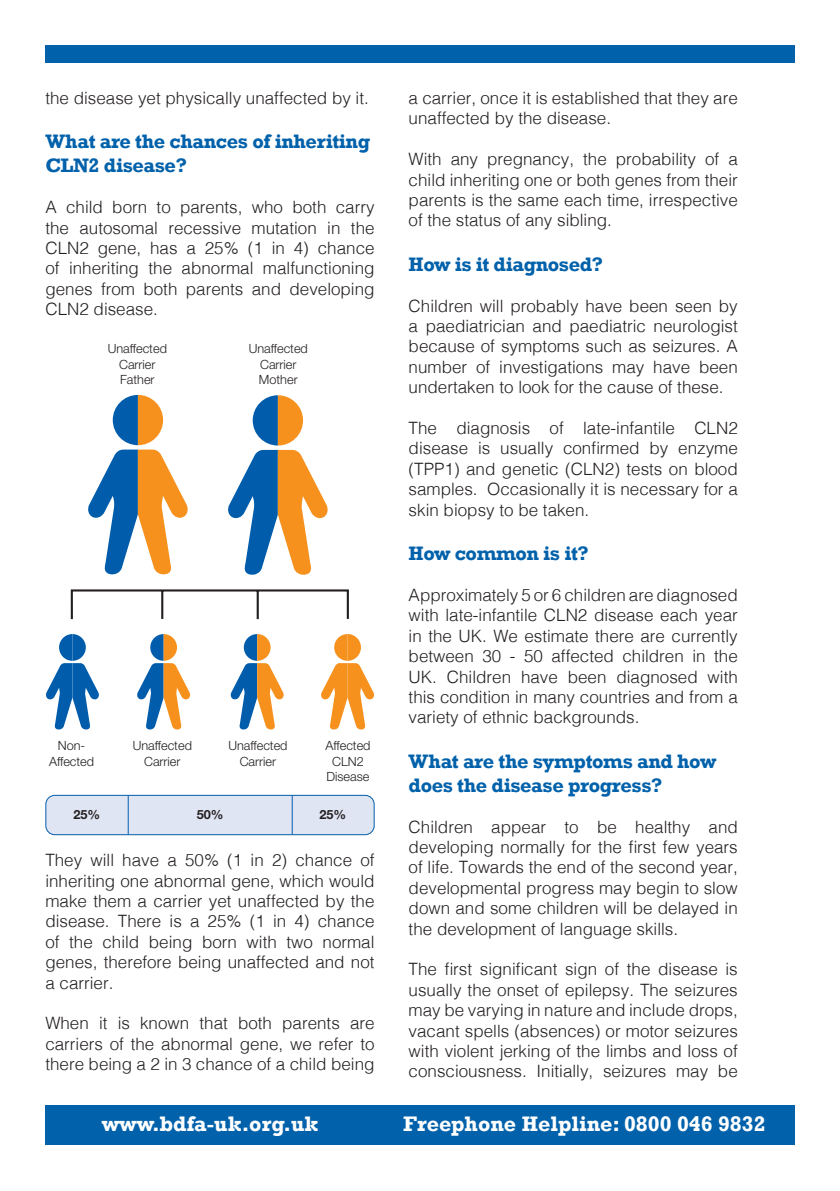
<style>
.page{position:relative;width:840px;height:1191px;background:#fff}
.page>*{position:absolute;margin:0;border:0;box-sizing:border-box;transform-origin:0 0}
.t1{font:700 21.6px "Rockwell";color:#fff}
.t2{font:700 20px/24px "Rockwell";letter-spacing:-.02em;color:#0161aa}
.t3{font:300 17px/20.4px "Helvetica";color:#231f20;text-align:justify}
.t4{font:300 12.6px/15.2px "Helvetica Neue";color:#231f20;text-align:center}
.t5{font:700 12.6px "Helvetica Neue";color:#231f20}
</style>
<div class="page">
<div style="left:45px;top:1105px;width:749px;height:40px;background:#0161aa"></div>
<div style="left:45px;top:45px;width:749px;height:18px;background:#0161aa"></div>
<div style="left:46px;top:795px;width:328px;height:39px;background:#e0e5f3;border-radius:9px"></div>
<div style="left:45px;top:795px;width:329px;height:40px;border:1px solid #015dab;border-radius:9px"></div>
<svg style="left:88px;top:395px;width:100px;height:180px"></svg>
<svg style="left:46px;top:634px;width:53px;height:96px"></svg>
<svg style="left:137px;top:634px;width:54px;height:96px"></svg>
<svg style="left:230px;top:634px;width:54px;height:96px"></svg>
<svg style="left:321px;top:634px;width:53px;height:96px"></svg>
<svg style="left:70px;top:589px;width:279px;height:31px"></svg>
<hr style="left:128px;top:795px;width:1px;height:39px;background:#015dab">
<hr style="left:291px;top:795px;width:1px;height:39px;background:#015dab">
<svg style="left:228px;top:395px;width:100px;height:180px"></svg>
<p class="t3" style="left:45px;top:86px;width:325px">the disease yet physically unaffected by it.</p>
<p class="t2" style="left:45px;top:130px;width:326px">What are the chances of inheriting<br>CLN2 disease?</p>
<p class="t3" style="left:45px;top:196px;width:330px">A child born to parents, who both carry the autosomal recessive mutation in the CLN2 gene, has a 25% (1 in 4) chance of inheriting the abnormal malfunctioning genes from both parents and developing CLN2 disease.</p>
<p class="t4" style="left:108px;top:341px;width:61px">Unaffected<br>Carrier<br>Father</p>
<p class="t4" style="left:248px;top:341px;width:61px">Unaffected<br>Carrier<br>Mother</p>
<p class="t4" style="left:49px;top:738px;width:47px">Non-<br>Affected</p>
<p class="t4" style="left:133px;top:738px;width:61px">Unaffected<br>Carrier</p>
<p class="t4" style="left:228px;top:738px;width:61px">Unaffected<br>Carrier</p>
<p class="t4" style="left:325px;top:738px;width:47px">Affected<br>CLN2<br>Disease</p>
<p class="t5" style="left:73px;top:807px;width:28px">25%</p>
<p class="t5" style="left:197px;top:807px;width:28px">50%</p>
<p class="t5" style="left:319px;top:807px;width:28px">25%</p>
<p class="t3" style="left:45px;top:848px;width:330px">They will have a 50% (1 in 2) chance of inheriting one abnormal gene, which would make them a carrier yet unaffected by the disease. There is a 25% (1 in 4) chance of the child being born with two normal genes, therefore being unaffected and not a carrier.</p>
<p class="t3" style="left:45px;top:1012px;width:330px">When it is known that both parents are carriers of the abnormal gene, we refer to there being a 2 in 3 chance of a child being</p>
<p class="t3" style="left:408px;top:86px;width:330px">a carrier, once it is established that they are unaffected by the disease.</p>
<p class="t3" style="left:408px;top:148px;width:330px">With any pregnancy, the probability of a child inheriting one or both genes from their parents is the same each time, irrespective of the status of any sibling.</p>
<p class="t2" style="left:408px;top:252px;width:196px">How is it diagnosed?</p>
<p class="t3" style="left:408px;top:294px;width:330px">Children will probably have been seen by a paediatrician and paediatric neurologist because of symptoms such as seizures. A number of investigations may have been undertaken to look for the cause of these.</p>
<p class="t3" style="left:408px;top:416px;width:330px">The diagnosis of late-infantile CLN2 disease is usually confirmed by enzyme (TPP1) and genetic (CLN2) tests on blood samples. Occasionally it is necessary for a skin biopsy to be taken.</p>
<p class="t2" style="left:408px;top:541px;width:182px">How common is it?</p>
<p class="t3" style="left:408px;top:583px;width:330px">Approximately 5 or 6 children are diagnosed with late-infantile CLN2 disease each year in the UK. We estimate there are currently between 30 - 50 affected children in the UK. Children have been diagnosed with this condition in many countries and from a variety of ethnic backgrounds.</p>
<p class="t2" style="left:408px;top:749px;width:309px">What are the symptoms and how does the disease progress?</p>
<p class="t3" style="left:408px;top:815px;width:330px">Children appear to be healthy and developing normally for the first few years of life. Towards the end of the second year, developmental progress may begin to slow down and some children will be delayed in the development of language skills.</p>
<p class="t3" style="left:408px;top:958px;width:330px">The first significant sign of the disease is usually the onset of epilepsy. The seizures may be varying in nature and include drops, vacant spells (absences) or motor seizures with violent jerking of the limbs and loss of consciousness. Initially, seizures may be</p>
<p class="t1" style="left:102px;top:1111px;width:218px">www.bdfa-uk.org.uk</p>
<p class="t1" style="left:403px;top:1111px;width:363px">Freephone Helpline: 0800 046 9832</p>
</div>
